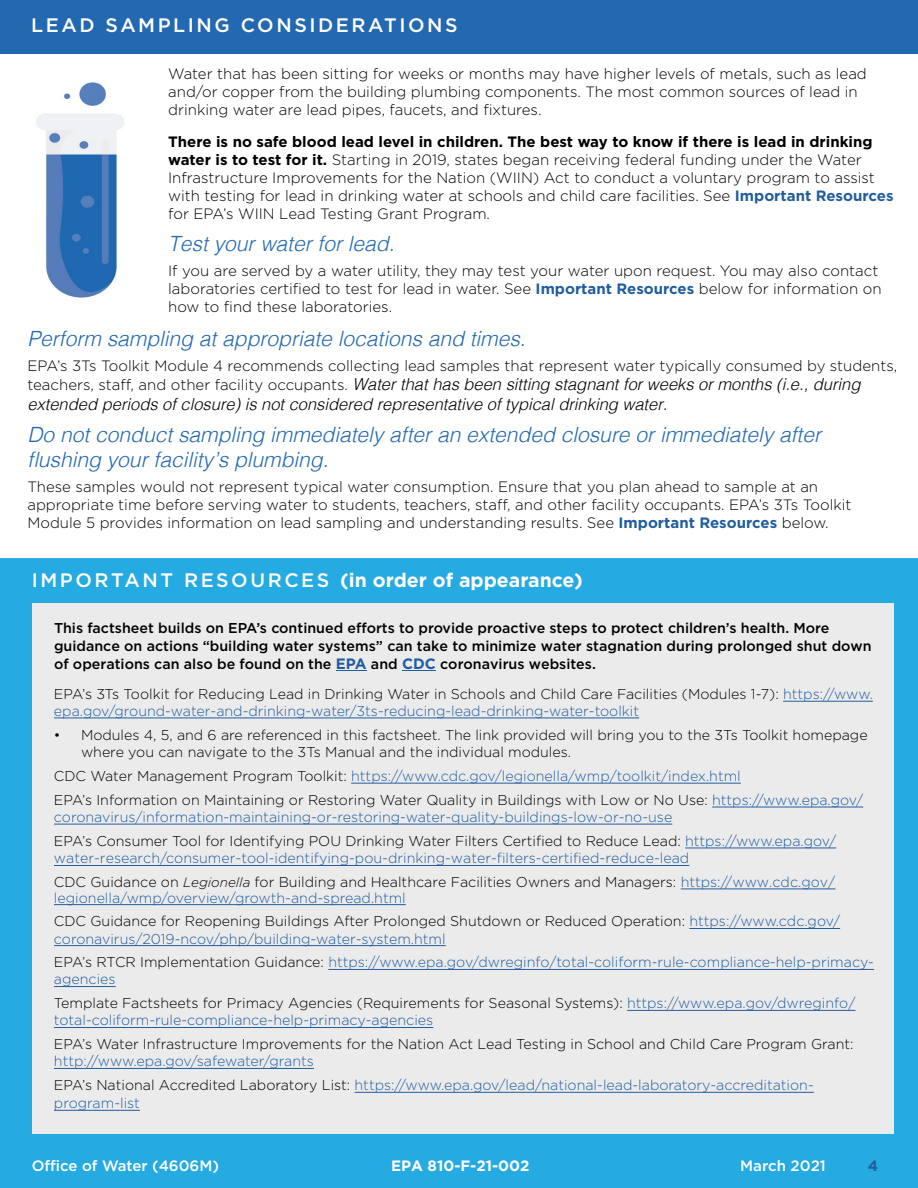
<style>
.page{position:relative;width:918px;height:1188px;background:#fff}
.page>*{position:absolute;margin:0;border:0;box-sizing:border-box;transform-origin:0 0}
.t1{font:italic 300 21px/25.2px "Helvetica";color:#2269b1}
.t2{font:700 19.5px "Gotham";color:#fff}
.t3{font:500 19.5px "Gotham";letter-spacing:.13em;color:#fff}
.t4{font:italic 300 16.5px/19.8px "Helvetica";color:#000}
.t5{font:300 15px/18px "Gotham";color:#000}
.t6{font:500 15px "Gotham";color:#fff}
.t7{font:700 15px "Gotham";color:#fff}
.t8{font:700 15px "Gotham";color:#215e9e}
.t9{font:300 14.25px/23.9px "Gotham";color:#215e9e}
.t10{font:300 14.25px/23.9px "Gotham";color:#000}
.t11{font:500 14.25px/17.5px "Gotham";color:#000}
.s1{font-weight:700}
.s2{font-weight:700;color:#215e9e}
.s3{font-family:"Gotham";font-style:normal;font-size:15px}
.s4{font-weight:500}
.s5{font-weight:700;font-size:15px;color:#215e9e}
.s6{color:#000}
.s7{color:#215e9e}
.s8{font-style:italic;font-size:13.5px;color:#000}
</style>
<div class="page">
<div style="left:0;top:0;width:918px;height:54px;background:#2269b1"></div>
<div style="left:0;top:559px;width:918px;height:629px;background:#25aae1"></div>
<div style="left:32px;top:604px;width:862px;height:530px;background:#ebebec"></div>
<img style="left:36px;top:82px;width:88px;height:216px">
<hr style="left:336px;top:670px;width:31px;height:1px;background:#215e9e">
<hr style="left:402px;top:670px;width:34px;height:1px;background:#215e9e">
<hr style="left:783px;top:701px;width:90px;height:1px;background:#215e9e">
<hr style="left:54px;top:718px;width:585px;height:1px;background:#215e9e">
<hr style="left:351px;top:783px;width:390px;height:1px;background:#215e9e">
<hr style="left:712px;top:807px;width:151px;height:1px;background:#215e9e">
<hr style="left:54px;top:824px;width:618px;height:1px;background:#215e9e">
<hr style="left:685px;top:848px;width:151px;height:1px;background:#215e9e">
<hr style="left:54px;top:865px;width:635px;height:1px;background:#215e9e">
<hr style="left:681px;top:889px;width:154px;height:1px;background:#215e9e">
<hr style="left:54px;top:904px;width:352px;height:1px;background:#215e9e">
<hr style="left:689px;top:928px;width:151px;height:1px;background:#215e9e">
<hr style="left:54px;top:945px;width:392px;height:1px;background:#215e9e">
<hr style="left:328px;top:969px;width:546px;height:1px;background:#215e9e">
<hr style="left:54px;top:986px;width:62px;height:1px;background:#215e9e">
<hr style="left:627px;top:1010px;width:229px;height:1px;background:#215e9e">
<hr style="left:54px;top:1027px;width:379px;height:1px;background:#215e9e">
<hr style="left:54px;top:1068px;width:260px;height:1px;background:#215e9e">
<hr style="left:355px;top:1092px;width:459px;height:1px;background:#215e9e">
<hr style="left:54px;top:1110px;width:86px;height:1px;background:#215e9e">
<h2 class="t3" style="left:31px;top:12px;width:428px">LEAD SAMPLING CONSIDERATIONS</h2>
<p class="t5" style="left:168px;top:65px;width:700px">Water that has been sitting for weeks or months may have higher levels of metals, such as lead and/or copper from the building plumbing components. The most common sources of lead in drinking water are lead pipes, faucets, and fixtures.</p>
<p class="t5" style="left:168px;top:132px;width:727px"><span class="s1">There is no safe blood lead level in children. The best way to know if there is lead in drinking water is to test for it.</span> Starting in 2019, states began receiving federal funding under the Water Infrastructure Improvements for the Nation (WIIN) Act to conduct a voluntary program to assist with testing for lead in drinking water at schools and child care facilities. See <span class="s2">Important Resources </span>for EPA’s WIIN Lead Testing Grant Program.</p>
<h2 class="t1" style="left:168px;top:230px;width:228px">Test your water for lead.</h2>
<p class="t5" style="left:168px;top:261px;width:715px">If you are served by a water utility, they may test your water upon request. You may also contact laboratories certified to test for lead in water. See <span class="s2">Important Resources</span> below for information on how to find these laboratories.</p>
<h2 class="t1" style="left:27px;top:325px;width:500px">Perform sampling at appropriate locations and times.</h2>
<p class="t5" style="left:27px;top:356px;width:871px">EPA’s 3Ts Toolkit Module 4 recommends collecting lead samples that represent water typically consumed by students,</p>
<p class="t4" style="left:27px;top:374px;width:835px"><span class="s3">teachers, staff, and other facility occupants.</span> Water that has been sitting stagnant for weeks or months (i.e., during extended periods of closure) is not considered representative of typical drinking water.</p>
<h2 class="t1" style="left:27px;top:421px;width:795px">Do not conduct sampling immediately after an extended closure or immediately after flushing your facility’s plumbing.</h2>
<p class="t5" style="left:27px;top:477px;width:826px">These samples would not represent typical water consumption. Ensure that you plan ahead to sample at an appropriate time before serving water to students, teachers, staff, and other facility occupants. EPA’s 3Ts Toolkit<br>Module 5 provides information on lead sampling and understanding results. See <span class="s2">Important Resources</span> below.</p>
<h2 class="t2" style="left:32px;top:567px;width:552px"><span class="s4">IMPORTANT RESOURCES</span> (in order of appearance)</h2>
<p class="t11" style="left:54px;top:619px;width:819px">This factsheet builds on EPA’s continued efforts to provide proactive steps to protect children’s health. More guidance on actions “building water systems” can take to minimize water stagnation during prolonged shut down of operations can also be found on the <span class="s5">EPA</span> and <span class="s5">CDC</span> coronavirus websites.</p>
<p class="t9" style="left:54px;top:685px;width:820px;line-height:16.6px"><span class="s6">EPA’s 3Ts Toolkit for Reducing Lead in Drinking Water in Schools and Child Care Facilities (Modules 1-7):</span> https://www. epa.gov/ground-water-and-drinking-water/3ts-reducing-lead-drinking-water-toolkit</p>
<p class="t10" style="left:81px;top:726px;width:788px;line-height:17.1px;text-indent:-27px">• Modules 4, 5, and 6 are referenced in this factsheet. The link provided will bring you to the 3Ts Toolkit homepage where you can navigate to the 3Ts Manual and the individual modules.</p>
<p class="t10" style="left:54px;top:764px;width:811px">CDC Water Management Program Toolkit: <span class="s7">https://www.cdc.gov/legionella/wmp/toolkit/index.html<br></span>EPA’s Information on Maintaining or Restoring Water Quality in Buildings with Low or No Use: <span class="s7">https://www.epa.gov/</span></p>
<p class="t9" style="left:54px;top:805px;width:784px">coronavirus/information-maintaining-or-restoring-water-quality-buildings-low-or-no-use<br><span class="s6">EPA’s Consumer Tool for Identifying POU Drinking Water Filters Certified to Reduce Lead:</span> https://www.epa.gov/</p>
<p class="t9" style="left:54px;top:846px;width:783px">water-research/consumer-tool-identifying-pou-drinking-water-filters-certified-reduce-lead<br><span class="s6">CDC Guidance on</span> <span class="s8">Legionella</span> <span class="s6">for Building and Healthcare Facilities Owners and Managers:</span> https://www.cdc.gov/</p>
<p class="t10" style="left:54px;top:885px;width:788px"><span class="s7">legionella/wmp/overview/growth-and-spread.html<br></span>CDC Guidance for Reopening Buildings After Prolonged Shutdown or Reduced Operation: <span class="s7">https://www.cdc.gov/</span></p>
<p class="t9" style="left:54px;top:926px;width:822px">coronavirus/2019-ncov/php/building-water-system.html<br><span class="s6">EPA’s RTCR Implementation Guidance:</span> https://www.epa.gov/dwreginfo/total-coliform-rule-compliance-help-primacy-</p>
<p class="t10" style="left:54px;top:967px;width:803px"><span class="s7">agencies<br></span>Template Factsheets for Primacy Agencies (Requirements for Seasonal Systems): <span class="s7">https://www.epa.gov/dwreginfo/</span></p>
<p class="t10" style="left:54px;top:1008px;width:801px"><span class="s7">total-coliform-rule-compliance-help-primacy-agencies<br></span>EPA’s Water Infrastructure Improvements for the Nation Act Lead Testing in School and Child Care Program Grant:</p>
<p class="t9" style="left:54px;top:1049px;width:761px">http://www.epa.gov/safewater/grants<br><span class="s6">EPA’s National Accredited Laboratory List:</span> https://www.epa.gov/lead/national-lead-laboratory-accreditation-</p>
<p class="t9" style="left:54px;top:1091px;width:87px">program-list</p>
<p class="t6" style="left:32px;top:1156px;width:189px">Office of Water (4606M)</p>
<p class="t7" style="left:391px;top:1156px;width:140px">EPA 810-F-21-002</p>
<p class="t6" style="left:740px;top:1156px;width:87px">March 2021</p>
<p class="t8" style="left:868px;top:1156px;width:12px">4</p>
</div>
